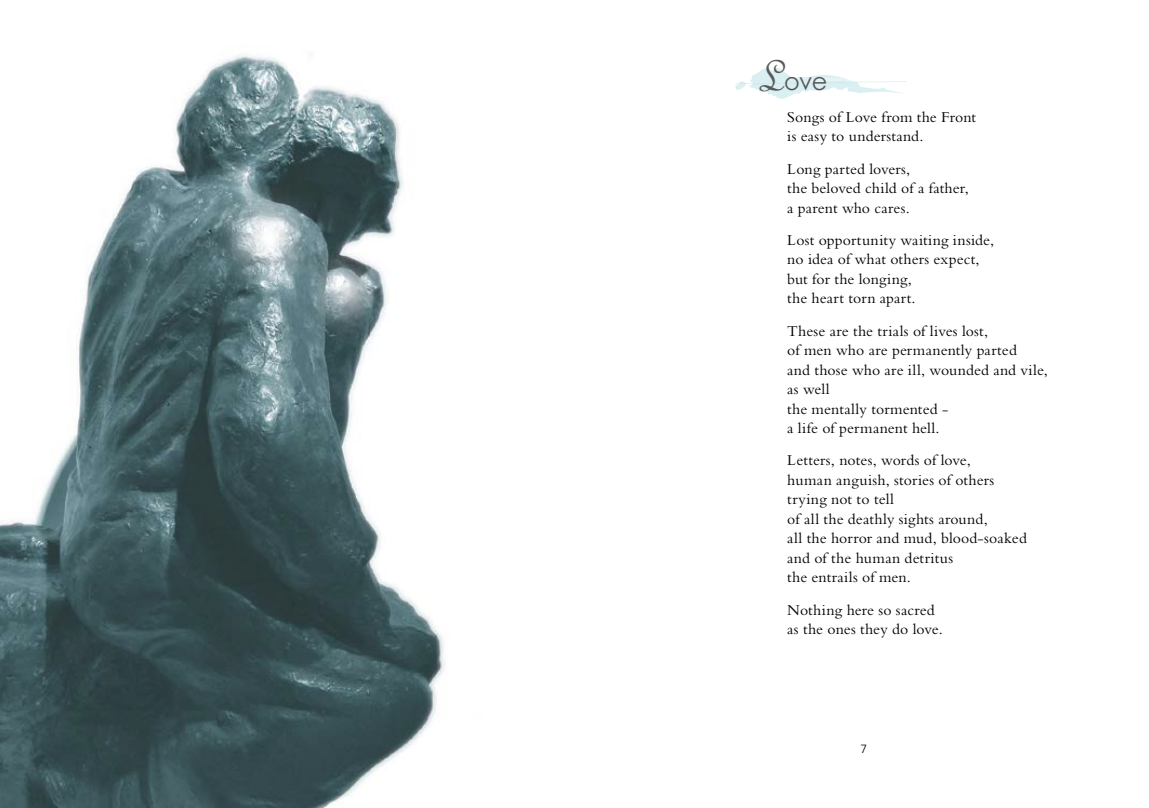
<style>
.page{position:relative;width:1149px;height:808px;background:#fff}
.page>*{position:absolute;margin:0;border:0;box-sizing:border-box;transform-origin:0 0}
.t1{font:24px "Century Gothic";color:#58595b}
.t2{font:15.75px/19.5px "Bembo";letter-spacing:.01em;color:#000}
.t3{font:12px "Humanist 777 BT Light B";color:#000}
.s1{font-family:"French Script";font-size:45px}
</style>
<div class="page">
<svg style="left:735px;top:68px;width:171px;height:31px"></svg>
<img style="left:0;top:54px;width:445px;height:754px">
<h1 class="t1" style="left:757px;top:64px;width:71px"><span class="s1">L</span>ove</h1>
<p class="t2" style="left:787px;top:107px;width:190px">Songs of Love from the Front is easy to understand.</p>
<p class="t2" style="left:787px;top:159px;width:183px">Long parted lovers,<br>the beloved child of a father, a parent who cares.</p>
<p class="t2" style="left:787px;top:230px;width:208px">Lost opportunity waiting inside, no idea of what others expect, but for the longing,<br>the heart torn apart.</p>
<p class="t2" style="left:787px;top:321px;width:262px">These are the trials of lives lost,<br>of men who are permanently parted<br>and those who are ill, wounded and vile, as well<br>the mentally tormented -<br>a life of permanent hell.</p>
<p class="t2" style="left:787px;top:450px;width:241px">Letters, notes, words of love,<br>human anguish, stories of others trying not to tell<br>of all the deathly sights around,<br>all the horror and mud, blood-soaked and of the human detritus<br>the entrails of men.</p>
<p class="t2" style="left:787px;top:600px;width:157px">Nothing here so sacred as the ones they do love.</p>
<p class="t3" style="left:860px;top:742px;width:8px">7</p>
</div>
